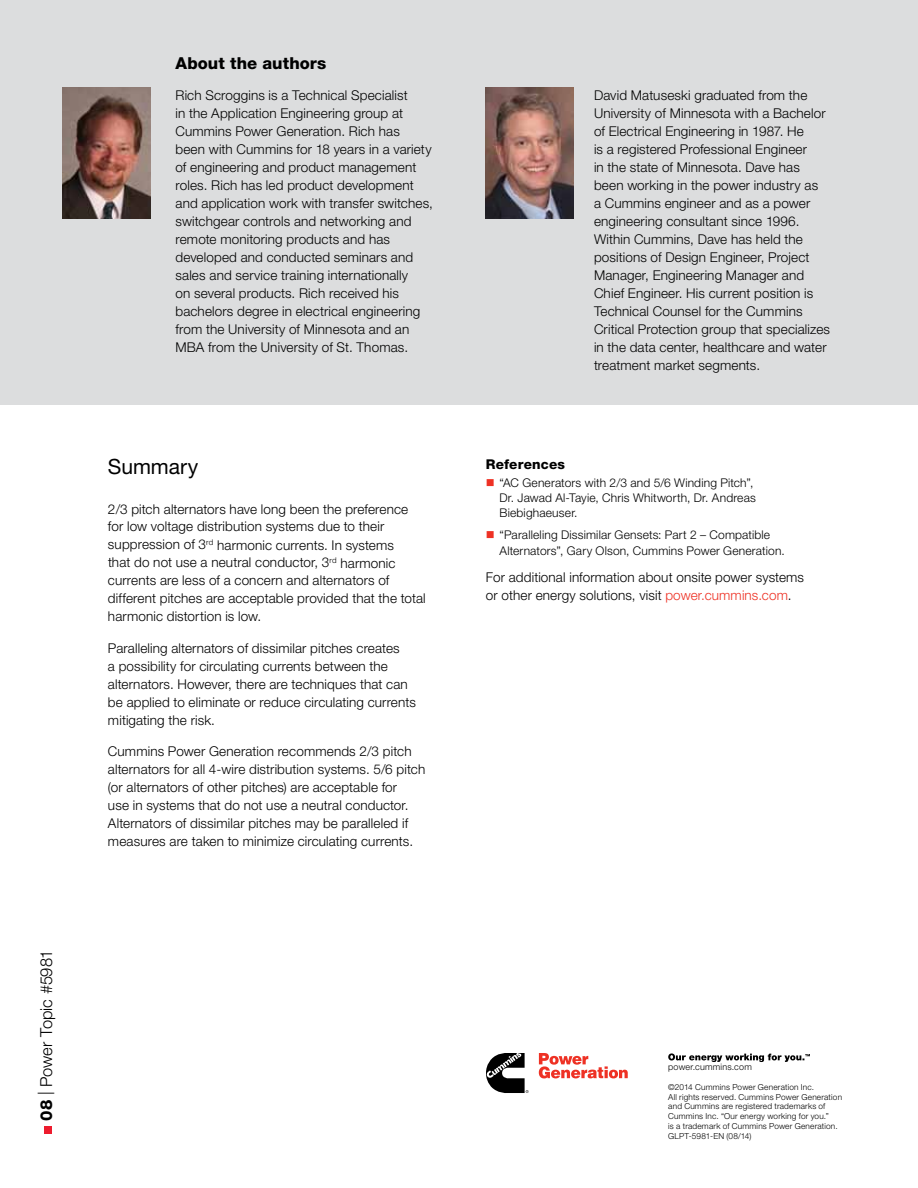
<style>
.page{position:relative;width:918px;height:1188px;background:#fff}
.page>*{position:absolute;margin:0;border:0;box-sizing:border-box;transform-origin:0 0}
.t1{font:21px "Helvetica Neue LT Std";color:#000}
.t2{font:300 16.5px "Helvetica Neue LT Std";letter-spacing:-.01em;color:#000}
.t3{font:800 16.5px "Helvetica Neue LT Std";letter-spacing:.005em;color:#000}
.t4{font:300 13.5px/18px "Helvetica Neue LT Std";letter-spacing:.01em;color:#000}
.t5{font:800 13.5px "Helvetica Neue LT Std";letter-spacing:.015em;color:#000}
.t6{font:300 12px/15px "Helvetica Neue LT Std";letter-spacing:.015em;color:#000}
.t7{font:300 9px "Helvetica Neue LT Std";letter-spacing:.025em;color:#000}
.t8{font:300 8.25px/9.8px "Helvetica Neue LT Std";letter-spacing:.025em;color:#000}
.s1{font-weight:800}
.s2{color:#ee3124}
</style>
<div class="page">
<svg style="left:486px;top:1053px;width:43px;height:40px"></svg>
<svg style="left:539px;top:1053px;width:89px;height:25px"></svg>
<svg style="left:668px;top:1053px;width:142px;height:9px"></svg>
<div style="left:0;top:0;width:918px;height:405px;background:#dcddde"></div>
<img style="left:63px;top:87px;width:88px;height:132px">
<img style="left:486px;top:87px;width:87px;height:132px">
<div style="left:44px;top:1127px;width:7px;height:7px;background:#ed1c2e"></div>
<p class="t2" style="left:36px;top:1120px;width:172px;rotate:-90deg"><span class="s1">08</span> | Power Topic #5981</p>
<p class="t3" style="left:176px;top:53px;width:152px">About the authors</p>
<p class="t4" style="left:176px;top:86px;width:259px">Rich Scroggins is a Technical Specialist<br>in the Application Engineering group at Cummins Power Generation. Rich has<br>been with Cummins for 18 years in a variety of engineering and product management roles. Rich has led product development and application work with transfer switches, switchgear controls and networking and remote monitoring products and has developed and conducted seminars and sales and service training internationally<br>on several products. Rich received his bachelors degree in electrical engineering from the University of Minnesota and an MBA from the University of St. Thomas.</p>
<h1 class="t1" style="left:108px;top:454px;width:92px">Summary</h1>
<p class="t4" style="left:108px;top:499px;width:319px">2/3 pitch alternators have long been the preference for low voltage distribution systems due to their suppression of 3<sup>rd</sup> harmonic currents. In systems<br>that do not use a neutral conductor, 3<sup>rd</sup> harmonic currents are less of a concern and alternators of different pitches are acceptable provided that the total harmonic distortion is low.</p>
<p class="t4" style="left:108px;top:639px;width:310px">Paralleling alternators of dissimilar pitches creates<br>a possibility for circulating currents between the alternators. However, there are techniques that can be applied to eliminate or reduce circulating currents mitigating the risk.</p>
<p class="t4" style="left:108px;top:742px;width:319px">Cummins Power Generation recommends 2/3 pitch alternators for all 4-wire distribution systems. 5/6 pitch (or alternators of other pitches) are acceptable for<br>use in systems that do not use a neutral conductor.<br>Alternators of dissimilar pitches may be paralleled if measures are taken to minimize circulating currents.</p>
<p class="t4" style="left:594px;top:86px;width:238px">David Matuseski graduated from the University of Minnesota with a Bachelor of Electrical Engineering in 1987. He<br>is a registered Professional Engineer<br>in the state of Minnesota. Dave has been working in the power industry as<br>a Cummins engineer and as a power engineering consultant since 1996.<br>Within Cummins, Dave has held the positions of Design Engineer, Project Manager, Engineering Manager and Chief Engineer. His current position is Technical Counsel for the Cummins Critical Protection group that specializes in the data center, healthcare and water treatment market segments.</p>
<p class="t5" style="left:486px;top:456px;width:80px">References</p>
<p class="t6" style="left:499px;top:475px;width:258px;text-indent:-14px"><span class="s2">■</span> “AC Generators with 2/3 and 5/6 Winding Pitch”,<br>Dr. Jawad Al-Tayie, Chris Whitworth, Dr. Andreas<br>Biebighaeuser.</p>
<p class="t6" style="left:499px;top:526px;width:287px;line-height:16.5px;text-indent:-14px"><span class="s2">■</span> “Paralleling Dissimilar Gensets: Part 2 – Compatible<br>Alternators”, Gary Olson, Cummins Power Generation.</p>
<p class="t4" style="left:486px;top:568px;width:320px">For additional information about onsite power systems or other energy solutions, visit <span class="s2">power.cummins.com</span>.</p>
<p class="t7" style="left:668px;top:1061px;width:85px">power.cummins.com</p>
<p class="t8" style="left:668px;top:1082px;width:175px">©2014 Cummins Power Generation Inc.<br>All rights reserved. Cummins Power Generation and Cummins are registered trademarks of Cummins Inc. “Our energy working for you.”<br>is a trademark of Cummins Power Generation.<br>GLPT-5981-EN (08/14)</p>
</div>
